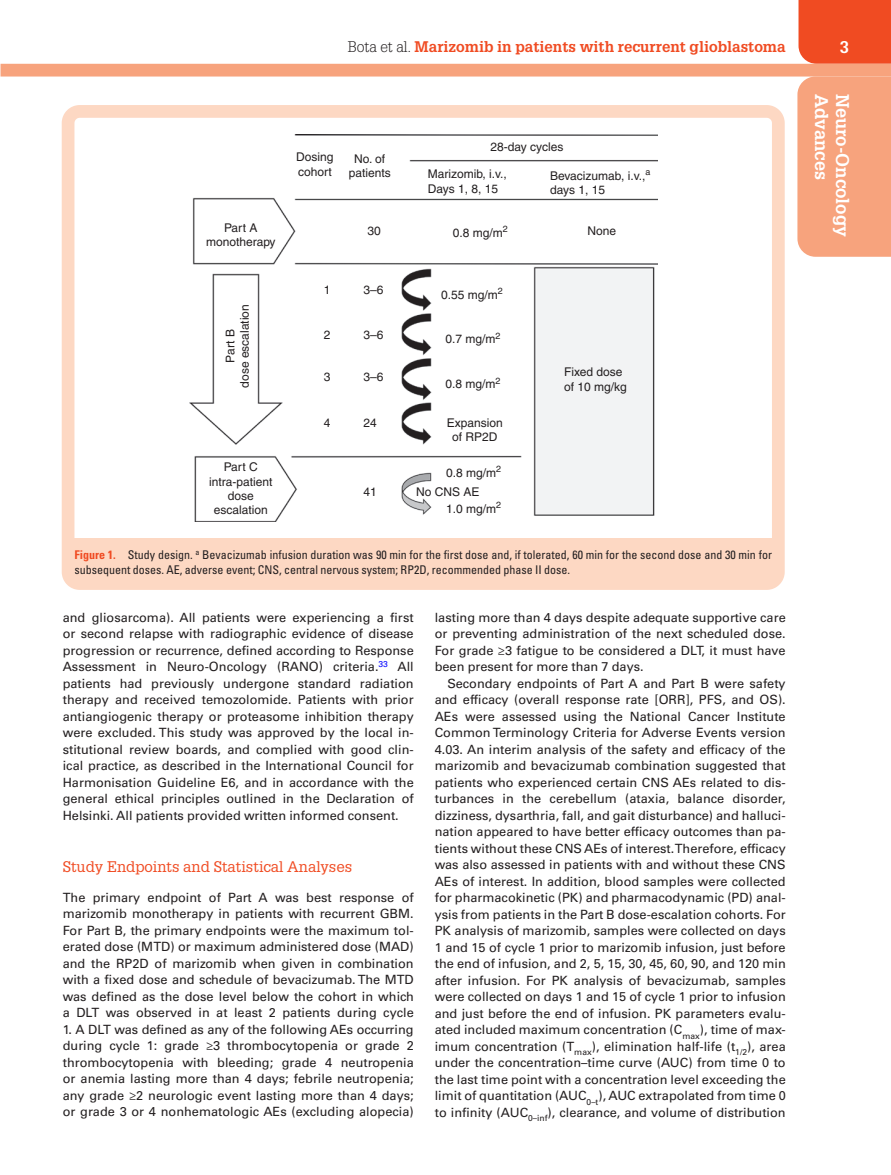
<style>
.page{position:relative;width:891px;height:1175px;background:#fff}
.page>*{position:absolute;margin:0;border:0;box-sizing:border-box;transform-origin:0 0}
.t1{font:700 18px "Glypha LT Std";color:#fff}
.t2{font:700 16.5px "Glypha LT Std";color:#fff}
.t3{font:700 15px "Glypha LT Std";color:#f04b22}
.t4{font:15px "Glypha LT Std";color:#f04b22}
.t5{font:12.75px/16.5px "Univers LT Std";color:#231f20;text-align:justify}
.t6{font:12px/14.4px "Helvetica";color:#231f20}
.t7{font:condensed 12px/15px "Univers LT Std";color:#231f20}
.s1{font-weight:300;color:#231f20}
.s2{font-weight:700;color:#f04b22}
</style>
<div class="page">
<div style="left:799px;top:0;width:92px;height:64px;background:#f04b22"></div>
<div style="left:1px;top:64px;width:890px;height:12px;background:#f7a37d"></div>
<div style="left:797px;top:76px;width:94px;height:181px;background:#f7a37d"></div>
<div style="left:65px;top:538px;width:716px;height:43px;background:#fdd8c3"></div>
<img style="left:189px;top:134px;width:468px;height:387px">
<div style="left:62px;top:105px;width:723px;height:485px;border:13px solid #fdd8c3;border-radius:12px"></div>
<p class="t6" style="left:206px;top:220px;width:71px;text-align:center">Part A monotherapy</p>
<p class="t6" style="left:223px;top:387px;width:85px;text-align:center;rotate:-90deg">Part B<br>dose escalation</p>
<p class="t3" style="left:348px;top:37px;width:440px"><span class="s1">Bota et al.</span> Marizomib in patients with recurrent glioblastoma</p>
<p class="t2" style="left:840px;top:37px;width:11px">3</p>
<h1 class="t1" style="left:833px;top:94px;width:88px;rotate:90deg">Advances</h1>
<h1 class="t1" style="left:854px;top:94px;width:145px;rotate:90deg">Neuro-Oncology</h1>
<p class="t6" style="left:490px;top:139px;width:74px">28-day cycles</p>
<p class="t6" style="left:428px;top:167px;width:81px">Marizomib, i.v.,<br>Days 1, 8, 15</p>
<p class="t6" style="left:550px;top:168px;width:102px">Bevacizumab, i.v.,<sup>a </sup>days 1, 15</p>
<p class="t6" style="left:587px;top:224px;width:30px">None</p>
<p class="t6" style="left:296px;top:150px;width:39px">Dosing cohort</p>
<p class="t6" style="left:349px;top:151px;width:44px;text-align:center">No. of patients</p>
<p class="t6" style="left:368px;top:224px;width:15px">30</p>
<p class="t6" style="left:453px;top:225px;width:57px">0.8 mg/m<sup>2</sup></p>
<p class="t6" style="left:324px;top:283px;width:8px">1</p>
<p class="t6" style="left:364px;top:283px;width:22px">3–6</p>
<p class="t6" style="left:441px;top:287px;width:63px">0.55 mg/m<sup>2</sup></p>
<p class="t6" style="left:324px;top:327px;width:8px">2</p>
<p class="t6" style="left:364px;top:327px;width:22px">3–6</p>
<p class="t6" style="left:445px;top:332px;width:57px">0.7 mg/m<sup>2</sup></p>
<p class="t6" style="left:324px;top:369px;width:8px">3</p>
<p class="t6" style="left:364px;top:369px;width:22px">3–6</p>
<p class="t6" style="left:445px;top:377px;width:57px">0.8 mg/m<sup>2</sup></p>
<p class="t6" style="left:564px;top:365px;width:64px">Fixed dose of 10 mg/kg</p>
<p class="t6" style="left:447px;top:415px;width:58px;text-align:center">Expansion of RP2D</p>
<p class="t6" style="left:416px;top:463px;width:87px;line-height:18.8px;text-indent:30px">0.8 mg/m<sup>2<br></sup>No CNS AE</p>
<p class="t6" style="left:446px;top:501px;width:57px">1.0 mg/m<sup>2</sup></p>
<p class="t7" style="left:74px;top:547px;width:699px"><span class="s2">Figure 1.</span> Study design. <sup>a</sup> Bevacizumab infusion duration was 90 min for the first dose and, if tolerated, 60 min for the second dose and 30 min for subsequent doses. AE, adverse event; CNS, central nervous system; RP2D, recommended phase II dose.</p>
<p class="t6" style="left:324px;top:415px;width:8px">4</p>
<p class="t6" style="left:364px;top:415px;width:15px">24</p>
<p class="t6" style="left:209px;top:460px;width:65px;text-align:center">Part C intra-patient dose escalation</p>
<p class="t6" style="left:364px;top:484px;width:15px">41</p>
<p class="t5" style="left:63px;top:609px;width:353px">and gliosarcoma). All patients were experiencing a first or second relapse with radiographic evidence of disease progression or recurrence, defined according to Response Assessment in Neuro-Oncology (RANO) criteria.<sup>33</sup> All patients had previously undergone standard radiation therapy and received temozolomide. Patients with prior antiangiogenic therapy or proteasome inhibition therapy were excluded. This study was approved by the local in&shy;stitutional review boards, and complied with good clin&shy;ical practice, as described in the International Council for Harmonisation Guideline E6, and in accordance with the general ethical principles outlined in the Declaration of Helsinki. All patients provided written informed consent.</p>
<p class="t4" style="left:63px;top:857px;width:291px">Study Endpoints and Statistical Analyses</p>
<p class="t5" style="left:63px;top:888px;width:353px">The primary endpoint of Part A was best response of marizomib monotherapy in patients with recurrent GBM.<br>For Part B, the primary endpoints were the maximum tol&shy;erated dose (MTD) or maximum administered dose (MAD) and the RP2D of marizomib when given in combination with a fixed dose and schedule of bevacizumab. The MTD was defined as the dose level below the cohort in which a DLT was observed in at least 2 patients during cycle</p>
<p class="t5" style="left:63px;top:1020px;width:353px">1. A DLT was defined as any of the following AEs occurring during cycle 1: grade ≥3 thrombocytopenia or grade 2 thrombocytopenia with bleeding; grade 4 neutropenia or anemia lasting more than 4 days; febrile neutropenia; any grade ≥2 neurologic event lasting more than 4 days; or grade 3 or 4 nonhematologic AEs (excluding alopecia)</p>
<p class="t5" style="left:435px;top:609px;width:353px">lasting more than 4 days despite adequate supportive care or preventing administration of the next scheduled dose.<br>For grade ≥3 fatigue to be considered a DLT, it must have been present for more than 7 days.</p>
<p class="t5" style="left:435px;top:675px;width:353px;text-indent:13px">Secondary endpoints of Part A and Part B were safety and efficacy (overall response rate [ORR], PFS, and OS).<br>AEs were assessed using the National Cancer Institute Common Terminology Criteria for Adverse Events version 4.03. An interim analysis of the safety and efficacy of the marizomib and bevacizumab combination suggested that patients who experienced certain CNS AEs related to dis&shy;turbances in the cerebellum (ataxia, balance disorder, dizziness, dysarthria, fall, and gait disturbance) and halluci&shy;nation appeared to have better efficacy outcomes than pa&shy;tients without these CNS AEs of interest. Therefore, efficacy was also assessed in patients with and without these CNS AEs of interest. In addition, blood samples were collected for pharmacokinetic (PK) and pharmacodynamic (PD) anal&shy;ysis from patients in the Part B dose-escalation cohorts. For PK analysis of marizomib, samples were collected on days 1 and 15 of cycle 1 prior to marizomib infusion, just before the end of infusion, and 2, 5, 15, 30, 45, 60, 90, and 120 min after infusion. For PK analysis of bevacizumab, samples were collected on days 1 and 15 of cycle 1 prior to infusion and just before the end of infusion. PK parameters evalu&shy;ated included maximum concentration (C<sub>max</sub>), time of max&shy;imum concentration (T<sub>max</sub>), elimination half-life (t<sub>1/2</sub>), area under the concentration–time curve (AUC) from time 0 to the last time point with a concentration level exceeding the limit of quantitation (AUC<sub>0–t</sub>), AUC extrapolated from time 0 to infinity (AUC<sub>0–inf</sub>), clearance, and volume of distribution</p>
</div>
